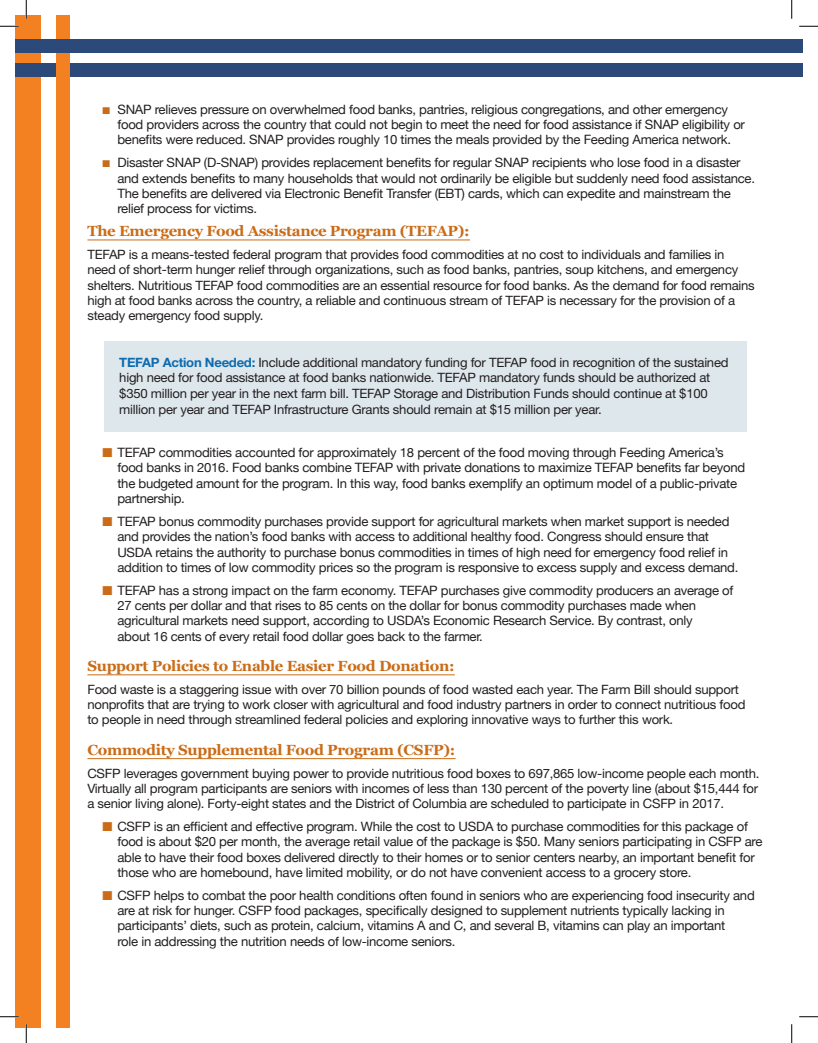
<style>
.page{position:relative;width:818px;height:1043px;background:#fff}
.page>*{position:absolute;margin:0;border:0;box-sizing:border-box;transform-origin:0 0}
.t1{font:700 14.75px "Georgia";letter-spacing:-.02em;color:#ca6c17}
.t2{font:12.88px/15.4px "Helvetica Neue";letter-spacing:-.02em;color:#231f20}
.t3{font:12.88px/15.2px "Helvetica Neue";letter-spacing:-.02em;color:#231f20}
.s1{color:#ca6c17}
.s2{font-weight:700;color:#0d6bae}
</style>
<div class="page">
<hr style="left:87px;top:240px;width:383px;height:1px;background:#ca6c17">
<hr style="left:87px;top:674px;width:368px;height:1px;background:#ca6c17">
<hr style="left:87px;top:758px;width:368px;height:1px;background:#ca6c17">
<div style="left:15px;top:15px;width:25px;height:1013px;background:#f48121"></div>
<div style="left:15px;top:63px;width:787px;height:14px;background:#2b4a7a"></div>
<div style="left:56px;top:15px;width:14px;height:1013px;background:#f48121"></div>
<div style="left:15px;top:39px;width:787px;height:14px;background:#2b4a7a"></div>
<div style="left:104px;top:341px;width:642px;height:90px;background:#dee7ec"></div>
<svg style="left:0;top:25px;width:19px;height:2px"></svg>
<svg style="left:799px;top:25px;width:19px;height:2px"></svg>
<svg style="left:0;top:1016px;width:19px;height:1px"></svg>
<svg style="left:799px;top:1016px;width:19px;height:1px"></svg>
<svg style="left:25px;top:0;width:2px;height:19px"></svg>
<svg style="left:25px;top:1024px;width:2px;height:18px"></svg>
<svg style="left:791px;top:0;width:1px;height:19px"></svg>
<svg style="left:791px;top:1024px;width:1px;height:18px"></svg>
<p class="t2" style="left:117px;top:102px;width:629px;text-indent:-15px"><span class="s1">■</span> SNAP relieves pressure on overwhelmed food banks, pantries, religious congregations, and other emergency food providers across the country that could not begin to meet the need for food assistance if SNAP eligibility or benefits were reduced. SNAP provides roughly 10 times the meals provided by the Feeding America network.</p>
<p class="t2" style="left:117px;top:156px;width:639px;text-indent:-15px"><span class="s1">■</span> Disaster SNAP (D-SNAP) provides replacement benefits for regular SNAP recipients who lose food in a disaster and extends benefits to many households that would not ordinarily be eligible but suddenly need food assistance.<br>The benefits are delivered via Electronic Benefit Transfer (EBT) cards, which can expedite and mainstream the relief process for victims.</p>
<p class="t1" style="left:87px;top:220px;width:384px">The Emergency Food Assistance Program (TEFAP):</p>
<p class="t3" style="left:87px;top:246px;width:669px">TEFAP is a means-tested federal program that provides food commodities at no cost to individuals and families in need of short-term hunger relief through organizations, such as food banks, pantries, soup kitchens, and emergency shelters. Nutritious TEFAP food commodities are an essential resource for food banks. As the demand for food remains high at food banks across the country, a reliable and continuous stream of TEFAP is necessary for the provision of a steady emergency food supply.</p>
<p class="t3" style="left:119px;top:354px;width:610px;line-height:15.8px"><span class="s2">TEFAP Action Needed:</span> Include additional mandatory funding for TEFAP food in recognition of the sustained high need for food assistance at food banks nationwide. TEFAP mandatory funds should be authorized at $350 million per year in the next farm bill. TEFAP Storage and Distribution Funds should continue at $100 million per year and TEFAP Infrastructure Grants should remain at $15 million per year.</p>
<p class="t2" style="left:117px;top:445px;width:629px;text-indent:-15px"><span class="s1">■</span> TEFAP commodities accounted for approximately 18 percent of the food moving through Feeding America’s food banks in 2016. Food banks combine TEFAP with private donations to maximize TEFAP benefits far beyond the budgeted amount for the program. In this way, food banks exemplify an optimum model of a public-private partnership.</p>
<p class="t2" style="left:117px;top:514px;width:622px;text-indent:-15px"><span class="s1">■</span> TEFAP bonus commodity purchases provide support for agricultural markets when market support is needed and provides the nation’s food banks with access to additional healthy food. Congress should ensure that USDA retains the authority to purchase bonus commodities in times of high need for emergency food relief in addition to times of low commodity prices so the program is responsive to excess supply and excess demand.</p>
<p class="t2" style="left:117px;top:583px;width:617px;text-indent:-15px"><span class="s1">■</span> TEFAP has a strong impact on the farm economy. TEFAP purchases give commodity producers an average of 27 cents per dollar and that rises to 85 cents on the dollar for bonus commodity purchases made when agricultural markets need support, according to USDA’s Economic Research Service. By contrast, only<br>about 16 cents of every retail food dollar goes back to the farmer.</p>
<p class="t1" style="left:87px;top:654px;width:368px">Support Policies to Enable Easier Food Donation:</p>
<p class="t3" style="left:87px;top:681px;width:659px">Food waste is a staggering issue with over 70 billion pounds of food wasted each year. The Farm Bill should support nonprofits that are trying to work closer with agricultural and food industry partners in order to connect nutritious food to people in need through streamlined federal policies and exploring innovative ways to further this work.</p>
<p class="t1" style="left:87px;top:738px;width:369px">Commodity Supplemental Food Program (CSFP):</p>
<p class="t3" style="left:87px;top:765px;width:673px;text-align:justify">CSFP leverages government buying power to provide nutritious food boxes to 697,865 low-income people each month.<br>Virtually all program participants are seniors with incomes of less than 130 percent of the poverty line (about $15,444 for a senior living alone). Forty-eight states and the District of Columbia are scheduled to participate in CSFP in 2017.</p>
<p class="t2" style="left:117px;top:819px;width:646px;text-indent:-15px"><span class="s1">■</span> CSFP is an efficient and effective program. While the cost to USDA to purchase commodities for this package of food is about $20 per month, the average retail value of the package is $50. Many seniors participating in CSFP are able to have their food boxes delivered directly to their homes or to senior centers nearby, an important benefit for those who are homebound, have limited mobility, or do not have convenient access to a grocery store.</p>
<p class="t2" style="left:117px;top:888px;width:638px;text-indent:-15px"><span class="s1">■</span> CSFP helps to combat the poor health conditions often found in seniors who are experiencing food insecurity and are at risk for hunger. CSFP food packages, specifically designed to supplement nutrients typically lacking in participants’ diets, such as protein, calcium, vitamins A and C, and several B, vitamins can play an important<br>role in addressing the nutrition needs of low-income seniors.</p>
</div>
